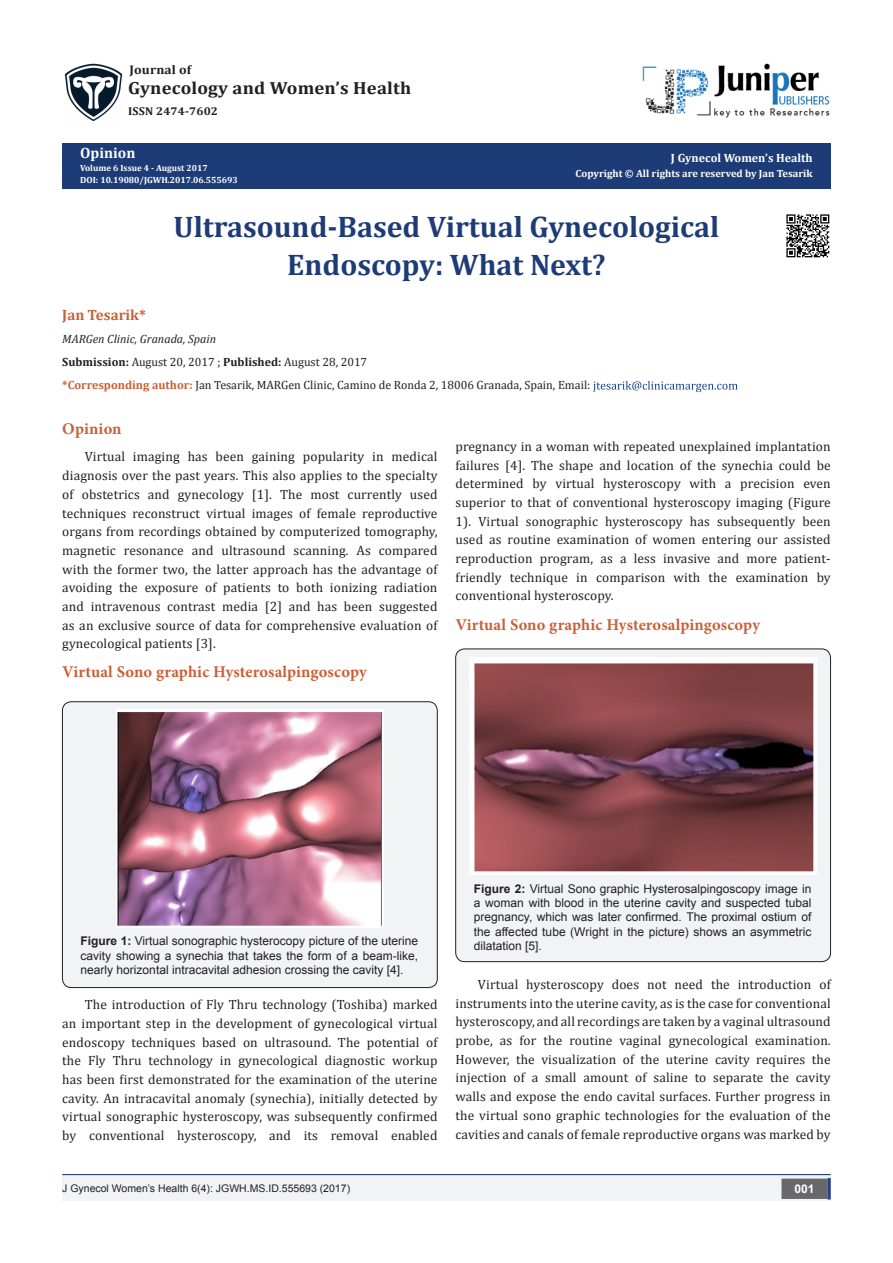
<style>
.page{position:relative;width:893px;height:1263px;background:#fff}
.page>*{position:absolute;margin:0;border:0;box-sizing:border-box;transform-origin:0 0}
.t1{font:700 29.85px "Cambria";color:#1d3c77}
.t2{font:700 17.55px "Cambria";letter-spacing:.01em;color:#231f20;scale:1.06 1}
.t3{font:700 16.5px "Minion Pro";letter-spacing:.01em;color:#ca5f37}
.t4{font:700 15px "Cambria";color:#ca6035}
.t5{font:700 15px "Cambria";color:#fffefc}
.t6{font:13.5px/18.8px "Cambria";letter-spacing:.01em;color:#231f20;text-align:justify}
.t7{font:700 12.6px "Cambria";letter-spacing:.01em;color:#231f20;scale:1.06 1}
.t8{font:12px/14.4px "Arial";color:#231f20;text-align:justify}
.t9{font:12px "Cambria";color:#231f20}
.t10{font:italic 12px "Cambria";color:#231f20}
.t11{font:700 12px "Cambria";color:#fffefc}
.t12{font:700 12px "Arial";color:#fff}
.t13{font:700 11.25px "Cambria";letter-spacing:.01em;color:#231f20;scale:1.06 1}
.t14{font:10.5px "Arial";color:#231f20}
.t15{font:700 10.5px "Cambria";color:#fffefc}
.t16{font:700 9px "Cambria";color:#fff}
.t17{font:700 9px "Cambria";color:#fffefc}
.s1{color:#fff}
.s2{font-weight:700}
.s3{font-weight:700;color:#ca6035}
</style>
<div class="page">
<div style="left:62px;top:144px;width:769px;height:45px;background:#1d3c77"></div>
<svg style="left:593px;top:381px;width:145px;height:11px"></svg>
<div style="left:62px;top:1175px;width:441px;height:26px;background:#f2f3f4"></div>
<div style="left:503px;top:1175px;width:328px;height:26px;background:#f2f3f4"></div>
<div style="left:782px;top:1179px;width:45px;height:19px;background:#68676a"></div>
<div style="left:781px;top:1178px;width:46px;height:21px;border:2px solid #68676a"></div>
<svg style="left:827px;top:1178px;width:4px;height:21px"></svg>
<img style="left:64px;top:63px;width:59px;height:58px">
<img style="left:643px;top:63px;width:187px;height:55px">
<hr style="left:62px;top:1174px;width:769px;height:1px;background:#253f8e">
<div style="left:62px;top:702px;width:375px;height:285px;background:#f2f3f4;border-radius:9px"></div>
<div style="left:62px;top:701px;width:375px;height:287px;border:1px solid #231f20;border-radius:9px"></div>
<img style="left:116px;top:710px;width:267px;height:218px">
<div style="left:456px;top:649px;width:374px;height:313px;background:#f2f3f4;border-radius:9px"></div>
<div style="left:455px;top:649px;width:376px;height:313px;border:1px solid #231f20;border-radius:9px"></div>
<img style="left:469px;top:657px;width:348px;height:217px">
<img style="left:786px;top:214px;width:44px;height:44px">
<p class="t7" style="left:130px;top:61px;width:60px">Journal of</p>
<p class="t2" style="left:128px;top:76px;width:269px">Gynecology and Women’s Health</p>
<p class="t13" style="left:128px;top:103px;width:86px">ISSN 2474-7602</p>
<p class="t5" style="left:80px;top:143px;width:57px">Opinion</p>
<p class="t17" style="left:80px;top:161px;width:129px">Volume 6 Issue 4 - August 2017</p>
<p class="t16" style="left:80px;top:174px;width:159px">DOI: 10.19080/JGWH.2017.06.555693</p>
<p class="t11" style="left:671px;top:149px;width:143px">J Gynecol Women’s Health</p>
<p class="t15" style="left:575px;top:166px;width:239px">Copyright © All rights are reserved by <span class="s1">Jan Tesarik</span></p>
<p class="t1" style="left:173px;top:206px;width:547px">Ultrasound-Based Virtual Gynecological</p>
<p class="t1" style="left:287px;top:243px;width:320px">Endoscopy: What Next?</p>
<p class="t4" style="left:62px;top:304px;width:85px">Jan Tesarik*</p>
<p class="t10" style="left:62px;top:330px;width:155px">MARGen Clinic, Granada, Spain</p>
<p class="t9" style="left:62px;top:355px;width:306px"><span class="s2">Submission:</span> August 20, 2017 ; <span class="s2">Published:</span> August 28, 2017</p>
<p class="t9" style="left:62px;top:378px;width:530px"><span class="s3">*Corresponding author:</span> Jan Tesarik, MARGen Clinic, Camino de Ronda 2, 18006 Granada, Spain, Email:</p>
<p class="t3" style="left:62px;top:417px;width:61px">Opinion</p>
<p class="t6" style="left:62px;top:447px;width:377px;text-indent:22px">Virtual imaging has been gaining popularity in medical diagnosis over the past years. This also applies to the specialty of obstetrics and gynecology [1]. The most currently used techniques reconstruct virtual images of female reproductive organs from recordings obtained by computerized tomography, magnetic resonance and ultrasound scanning. As compared with the former two, the latter approach has the advantage of avoiding the exposure of patients to both ionizing radiation and intravenous contrast media [2] and has been suggested as an exclusive source of data for comprehensive evaluation of gynecological patients [3].</p>
<p class="t3" style="left:62px;top:660px;width:306px">Virtual Sono graphic Hysterosalpingoscopy</p>
<p class="t6" style="left:455px;top:437px;width:377px">pregnancy in a woman with repeated unexplained implantation failures [4]. The shape and location of the synechia could be determined by virtual hysteroscopy with a precision even superior to that of conventional hysteroscopy imaging (Figure 1). Virtual sonographic hysteroscopy has subsequently been used as routine examination of women entering our assisted reproduction program, as a less invasive and more patient&shy;friendly technique in comparison with the examination by conventional hysteroscopy.</p>
<p class="t3" style="left:455px;top:613px;width:306px">Virtual Sono graphic Hysterosalpingoscopy</p>
<p class="t8" style="left:81px;top:934px;width:339px"><span class="s2">Figure 1:</span> Virtual sonographic hysterocopy picture of the uterine cavity showing a synechia that takes the form of a beam-like, nearly horizontal intracavital adhesion crossing the cavity [4].</p>
<p class="t6" style="left:62px;top:995px;width:377px;text-indent:22px">The introduction of Fly Thru technology (Toshiba) marked an important step in the development of gynecological virtual endoscopy techniques based on ultrasound. The potential of the Fly Thru technology in gynecological diagnostic workup has been first demonstrated for the examination of the uterine cavity. An intracavital anomaly (synechia), initially detected by virtual sonographic hysteroscopy, was subsequently confirmed by conventional hysteroscopy, and its removal enabled</p>
<p class="t8" style="left:474px;top:881px;width:339px"><span class="s2">Figure 2:</span> Virtual Sono graphic Hysterosalpingoscopy image in a woman with blood in the uterine cavity and suspected tubal pregnancy, which was later confirmed. The proximal ostium of the affected tube (Wright in the picture) shows an asymmetric dilatation [5].</p>
<p class="t6" style="left:455px;top:975px;width:377px;text-indent:22px">Virtual hysteroscopy does not need the introduction of instruments into the uterine cavity, as is the case for conventional hysteroscopy, and all recordings are taken by a vaginal ultrasound probe, as for the routine vaginal gynecological examination.<br>However, the visualization of the uterine cavity requires the injection of a small amount of saline to separate the cavity walls and expose the endo cavital surfaces. Further progress in the virtual sono graphic technologies for the evaluation of the cavities and canals of female reproductive organs was marked by</p>
<p class="t14" style="left:62px;top:1181px;width:289px">J Gynecol Women’s Health 6(4): JGWH.MS.ID.555693 (2017)</p>
<p class="t12" style="left:794px;top:1181px;width:22px">001</p>
</div>
